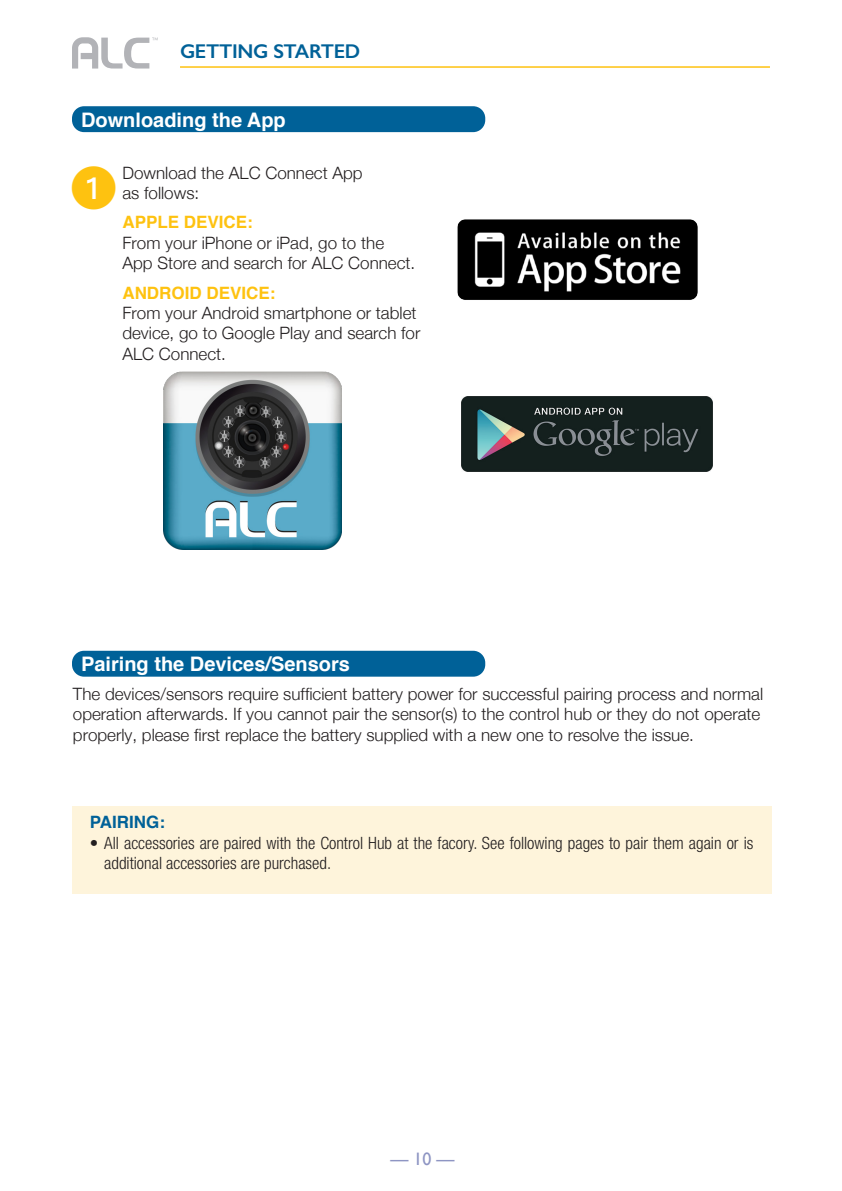
<style>
.page{position:relative;width:842px;height:1191px;background:#fff}
.page>*{position:absolute;margin:0;border:0;box-sizing:border-box;transform-origin:0 0}
.t1{font:44.6px "Deco Numbers LH Circle";color:#fec210}
.t2{font:700 20px "Helvetica";color:#fff}
.boxed_subhead{font:600 20px "Gill Sans";letter-spacing:-.015em;color:#006198}
.t3{font:18px "Gill Sans";color:#8e95c3}
.t4{font:300 17px/20.4px "Helvetica Neue LT Std";color:#231f20}
.B__body_copy{font:300 condensed 17px/20.4px "Helvetica Neue LT Std";color:#231f20}
.t5{font:700 17px "Helvetica";color:#fec210}
.B__body_copy-2{font:700 17px "Helvetica";color:#006198}
</style>
<div class="page">
<hr style="left:180px;top:66px;width:590px;height:2px;background:#fec210">
<svg style="left:72px;top:37px;width:86px;height:32px"></svg>
<div style="left:72px;top:106px;width:413px;height:26px;background:#006198;border-radius:12px"></div>
<div style="left:72px;top:651px;width:413px;height:25px;background:#006198;border-radius:12px"></div>
<img style="left:164px;top:371px;width:178px;height:178px">
<img style="left:457px;top:219px;width:241px;height:81px">
<img style="left:461px;top:397px;width:251px;height:74px">
<div style="left:72px;top:806px;width:699px;height:88px;background:#fef4db"></div>
<p class="boxed_subhead" style="left:180px;top:39px;width:182px">GETTING STARTED</p>
<p class="t2" style="left:81px;top:103px;width:206px">Downloading the App</p>
<p class="t1" style="left:71px;top:166px;width:46px">u</p>
<p class="t4" style="left:122px;top:162px;width:242px">Download the ALC Connect App as follows:</p>
<p class="t5" style="left:122px;top:209px;width:132px">APPLE DEVICE:</p>
<p class="t4" style="left:122px;top:232px;width:294px">From your iPhone or iPad, go to the<br>App Store and search for ALC Connect.</p>
<p class="t5" style="left:122px;top:279px;width:154px">ANDROID DEVICE:</p>
<p class="t4" style="left:122px;top:302px;width:299px">From your Android smartphone or tablet device, go to Google Play and search for<br>ALC Connect.</p>
<p class="t2" style="left:81px;top:648px;width:270px">Pairing the Devices/Sensors</p>
<p class="t4" style="left:73px;top:683px;width:692px">The devices/sensors require sufficient battery power for successful pairing process and normal operation afterwards. If you cannot pair the sensor(s) to the control hub or they do not operate properly, please first replace the battery supplied with a new one to resolve the issue.</p>
<p class="B__body_copy-2" style="left:90px;top:808px;width:77px">PAIRING:</p>
<p class="B__body_copy" style="left:104px;top:832px;width:651px;text-indent:-14px">• All accessories are paired with the Control Hub at the facory. See following pages to pair them again or is additional accessories are purchased.</p>
<p class="t3" style="left:390px;top:1148px;width:66px">— 10 —</p>
</div>
